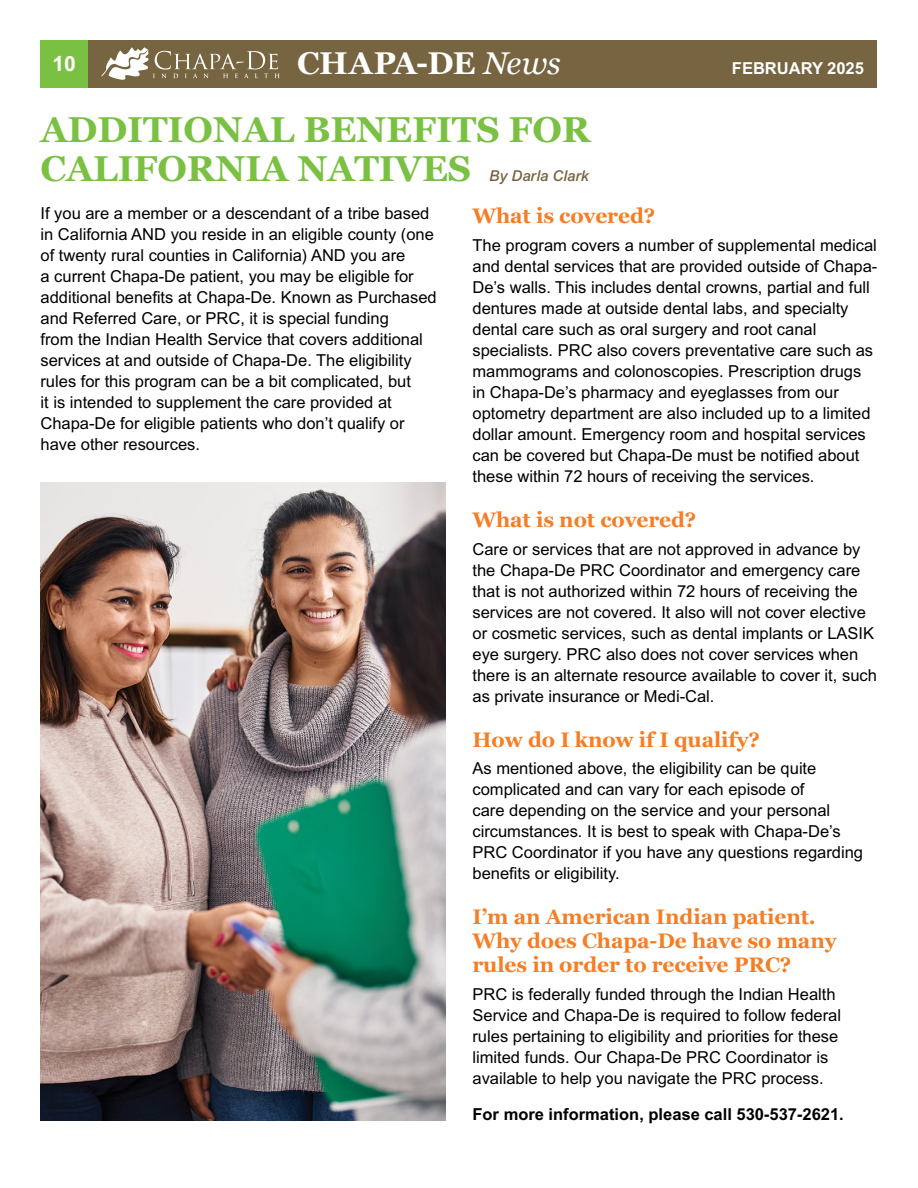
<style>
.page{position:relative;width:918px;height:1188px;background:#fff}
.page>*{position:absolute;margin:0;border:0;box-sizing:border-box;transform-origin:0 0}
.Headline{font:700 36px/39px "Georgia";letter-spacing:-.005em;color:#7ac143}
.t1{font:700 31.5px "Georgia";letter-spacing:-.01em;color:#fff}
.Subhead_1{font:700 21px/24px "Georgia";letter-spacing:-.005em;color:#f57e25}
.t2{font:700 21px "Arial MT Std";color:#fff}
.Body_Copy{font:16.5px/21px "Arial MT Std";color:#000}
.Body_Copy-2{font:700 16.5px "Arial MT Std";color:#000}
.t3{font:700 16.5px "Arial MT Std";color:#fff}
.Headline-2{font:italic 500 15px "Arial MT Std";color:#776441}
.s1{font-weight:400;font-style:italic}
</style>
<div class="page">
<div style="left:40px;top:40px;width:838px;height:48px;background:#776441"></div>
<svg style="left:102px;top:47px;width:178px;height:33px"></svg>
<div style="left:40px;top:40px;width:48px;height:48px;background:#7ac143"></div>
<img style="left:40px;top:483px;width:406px;height:637px">
<p class="t2" style="left:52px;top:51px;width:25px">10</p>
<h2 class="t1" style="left:297px;top:40px;width:265px">CHAPA-DE <span class="s1">News</span></h2>
<p class="t3" style="left:732px;top:59px;width:134px">FEBRUARY 2025</p>
<p class="Headline" style="left:40px;top:108px;width:552px">ADDITIONAL BENEFITS FOR<br>CALIFORNIA NATIVES</p>
<p class="Headline-2" style="left:489px;top:167px;width:101px">By Darla Clark</p>
<p class="Body_Copy" style="left:40px;top:203px;width:398px">If you are a member or a descendant of a tribe based in California AND you reside in an eligible county (one of twenty rural counties in California) AND you are<br>a current Chapa-De patient, you may be eligible for additional benefits at Chapa-De. Known as Purchased and Referred Care, or PRC, it is special funding<br>from the Indian Health Service that covers additional services at and outside of Chapa-De. The eligibility rules for this program can be a bit complicated, but<br>it is intended to supplement the care provided at Chapa-De for eligible patients who don’t qualify or have other resources.</p>
<p class="Subhead_1" style="left:472px;top:203px;width:184px">What is covered?</p>
<p class="Body_Copy" style="left:472px;top:235px;width:406px">The program covers a number of supplemental medical and dental services that are provided outside of Chapa-De’s walls. This includes dental crowns, partial and full dentures made at outside dental labs, and specialty dental care such as oral surgery and root canal specialists. PRC also covers preventative care such as mammograms and colonoscopies. Prescription drugs in Chapa-De’s pharmacy and eyeglasses from our optometry department are also included up to a limited dollar amount. Emergency room and hospital services can be covered but Chapa-De must be notified about these within 72 hours of receiving the services.</p>
<p class="Subhead_1" style="left:472px;top:507px;width:225px">What is not covered?</p>
<p class="Body_Copy" style="left:472px;top:538px;width:406px">Care or services that are not approved in advance by the Chapa-De PRC Coordinator and emergency care that is not authorized within 72 hours of receiving the services are not covered. It also will not cover elective or cosmetic services, such as dental implants or LASIK eye surgery. PRC also does not cover services when there is an alternate resource available to cover it, such as private insurance or Medi-Cal.</p>
<p class="Subhead_1" style="left:472px;top:726px;width:289px">How do I know if I qualify?</p>
<p class="Body_Copy" style="left:472px;top:758px;width:392px">As mentioned above, the eligibility can be quite complicated and can vary for each episode of<br>care depending on the service and your personal circumstances. It is best to speak with Chapa-De’s PRC Coordinator if you have any questions regarding benefits or eligibility.</p>
<p class="Subhead_1" style="left:472px;top:904px;width:366px">I’m an American Indian patient.<br>Why does Chapa-De have so many rules in order to receive PRC?</p>
<p class="Body_Copy" style="left:472px;top:984px;width:370px">PRC is federally funded through the Indian Health Service and Chapa-De is required to follow federal rules pertaining to eligibility and priorities for these limited funds. Our Chapa-De PRC Coordinator is available to help you navigate the PRC process.</p>
<p class="Body_Copy-2" style="left:472px;top:1105px;width:373px">For more information, please call 530-537-2621.</p>
</div>
